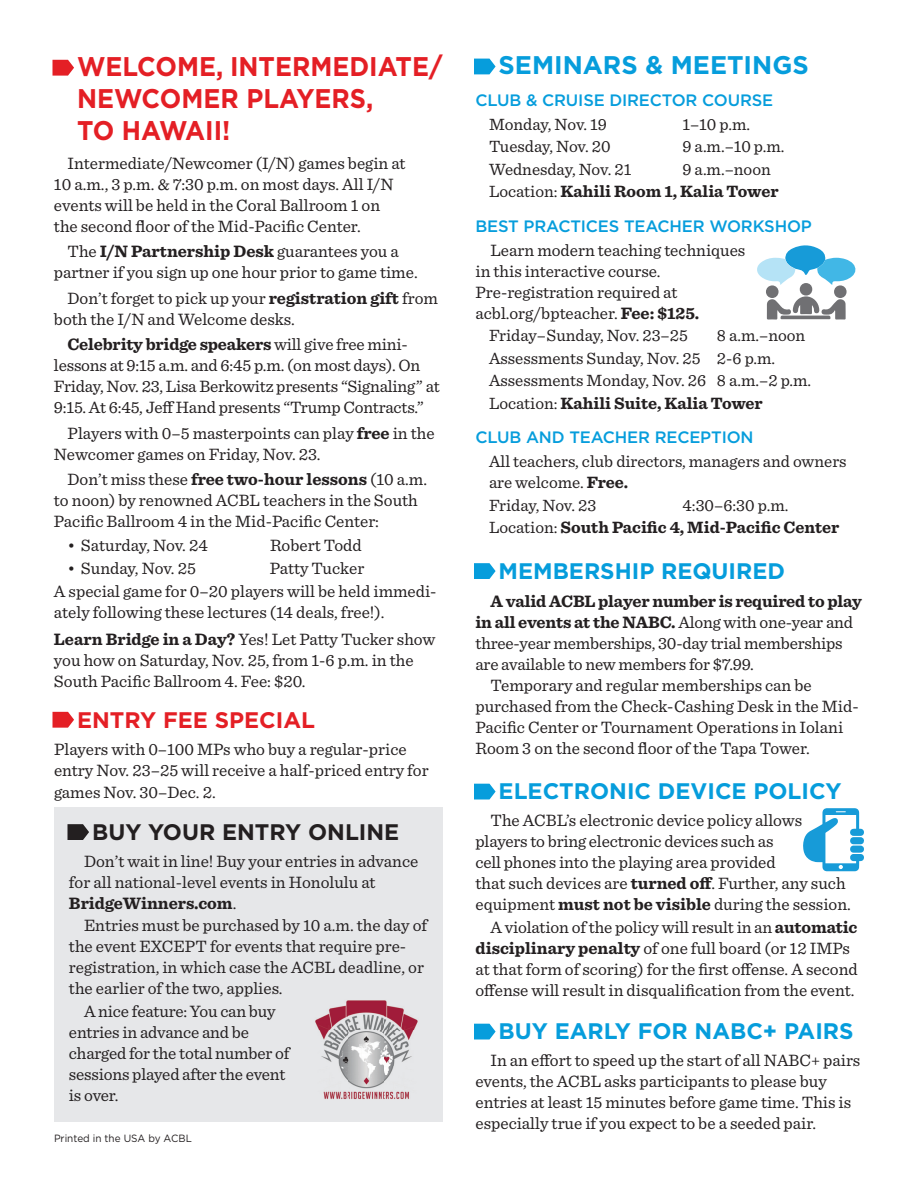
<style>
.page{position:relative;width:918px;height:1188px;background:#fff}
.page>*{position:absolute;margin:0;border:0;box-sizing:border-box;transform-origin:0 0}
.t1{font:700 27px/32.4px "Gotham";color:#e41f25;scale:.94 1}
.t2{font:700 25.5px "Gotham";color:#069ddc}
.t3{font:700 22.5px "Gotham";color:#069ddc}
.t4{font:700 22.5px "Gotham";color:#231f20}
.t5{font:700 22.5px "Gotham";color:#e41f25}
.t6{font:17.25px/21px "Sentinel";color:#231f20}
.t7{font:700 17.25px "Sentinel";letter-spacing:-.01em;color:#231f20}
.t8{font:17.1px/22.5px "Sentinel";color:#231f20}
.t9{font:700 17.1px/22.5px "Sentinel";color:#231f20}
.t10{font:500 16.5px "Gotham";letter-spacing:-.01em;color:#069ddc}
.t11{font:10.5px "Gotham";color:#231f20;scale:.95 1}
.s1{font-weight:700}
.s2{font-weight:400}
</style>
<div class="page">
<svg style="left:52px;top:60px;width:22px;height:16px"></svg>
<svg style="left:52px;top:712px;width:22px;height:16px"></svg>
<svg style="left:474px;top:59px;width:22px;height:15px"></svg>
<svg style="left:757px;top:245px;width:98px;height:40px"></svg>
<svg style="left:767px;top:296px;width:79px;height:24px"></svg>
<div style="left:766px;top:285px;width:13px;height:13px;background:#707073;border-radius:50%"></div>
<div style="left:834px;top:285px;width:13px;height:13px;background:#707073;border-radius:50%"></div>
<div style="left:800px;top:283px;width:12px;height:13px;background:#707073;border-radius:50%"></div>
<div style="left:54px;top:807px;width:388px;height:315px;background:#e6e7e9"></div>
<svg style="left:68px;top:824px;width:21px;height:16px"></svg>
<img style="left:315px;top:1000px;width:103px;height:99px">
<svg style="left:474px;top:784px;width:22px;height:16px"></svg>
<svg style="left:803px;top:808px;width:61px;height:63px"></svg>
<svg style="left:474px;top:1024px;width:22px;height:16px"></svg>
<svg style="left:474px;top:563px;width:22px;height:16px"></svg>
<h1 class="t1" style="left:77px;top:50px;width:390px">WELCOME, INTERMEDIATE/<br>NEWCOMER PLAYERS,<br>TO HAWAII!</h1>
<p class="t6" style="left:54px;top:152px;width:353px;text-indent:14px">Intermediate/Newcomer (I/N) games begin at 10 a.m., 3 p.m. &amp; 7:30 p.m. on most days. All I/N events will be held in the Coral Ballroom 1 on the second floor of the Mid-Pacific Center.</p>
<p class="t6" style="left:54px;top:240px;width:365px;text-align:center">The <span class="s1">I/N Partnership Desk</span> guarantees you a partner if you sign up one hour prior to game time.</p>
<p class="t6" style="left:54px;top:287px;width:385px;text-indent:14px">Don’t forget to pick up your <span class="s1">registration gift</span> from both the I/N and Welcome desks.</p>
<p class="t6" style="left:54px;top:333px;width:387px;text-indent:14px"><span class="s1">Celebrity bridge speakers</span> will give free mini&shy;lessons at 9:15 a.m. and 6:45 p.m. (on most days). On Friday, Nov. 23, Lisa Berkowitz presents “Signaling” at 9:15. At 6:45, Jeff Hand presents “Trump Contracts.”</p>
<p class="t6" style="left:54px;top:421px;width:382px;text-indent:14px">Players with 0–5 masterpoints can play <span class="s1">free</span> in the<br>Newcomer games on Friday, Nov. 23.</p>
<p class="t6" style="left:54px;top:468px;width:375px;text-indent:14px">Don’t miss these <span class="s1">free two-hour lessons</span> (10 a.m. to noon) by renowned ACBL teachers in the South<br>Pacific Ballroom 4 in the Mid-Pacific Center:</p>
<p class="t6" style="left:68px;top:533px;width:142px">• Saturday, Nov. 24</p>
<p class="t6" style="left:270px;top:533px;width:93px">Robert Todd</p>
<p class="t6" style="left:68px;top:556px;width:130px">• Sunday, Nov. 25</p>
<p class="t6" style="left:54px;top:555px;width:384px;line-height:23.2px;text-indent:216px">Patty Tucker<br>A special game for 0–20 players will be held immedi-</p>
<p class="t6" style="left:54px;top:598px;width:383px;line-height:27px">ately following these lectures (14 deals, free!).<br><span class="s1">Learn Bridge in a Day?</span> Yes! Let Patty Tucker show</p>
<p class="t6" style="left:54px;top:649px;width:361px">you how on Saturday, Nov. 25, from 1-6 p.m. in the<br>South Pacific Ballroom 4. Fee: $20.</p>
<h3 class="t5" style="left:77px;top:705px;width:240px">ENTRY FEE SPECIAL</h3>
<p class="t6" style="left:54px;top:737px;width:376px;line-height:21.8px">Players with 0–100 MPs who buy a regular-price entry Nov. 23–25 will receive a half-priced entry for games Nov. 30–Dec. 2.</p>
<h3 class="t4" style="left:92px;top:817px;width:309px">BUY YOUR ENTRY ONLINE</h3>
<p class="t6" style="left:69px;top:850px;width:351px;text-indent:15px">Don’t wait in line! Buy your entries in advance for all national-level events in Honolulu at<br><span class="s1">BridgeWinners.com</span>.</p>
<p class="t6" style="left:84px;top:914px;width:345px">Entries must be purchased by 10 a.m. the day of</p>
<p class="t6" style="left:69px;top:935px;width:339px">the event EXCEPT for events that require pre-</p>
<p class="t6" style="left:69px;top:956px;width:357px">registration, in which case the ACBL deadline, or</p>
<p class="t6" style="left:69px;top:977px;width:215px">the earlier of the two, applies.</p>
<p class="t6" style="left:84px;top:1000px;width:193px">A nice feature: You can buy</p>
<p class="t6" style="left:69px;top:1021px;width:181px">entries in advance and be</p>
<p class="t6" style="left:69px;top:1042px;width:222px">charged for the total number of</p>
<p class="t6" style="left:69px;top:1063px;width:218px">sessions played after the event</p>
<p class="t6" style="left:69px;top:1084px;width:51px">is over.</p>
<p class="t11" style="left:54px;top:1132px;width:147px">Printed in the USA by ACBL</p>
<h2 class="t2" style="left:499px;top:48px;width:312px">SEMINARS &amp; MEETINGS</h2>
<p class="t10" style="left:476px;top:89px;width:299px">CLUB &amp; CRUISE DIRECTOR COURSE</p>
<p class="t8" style="left:489px;top:112px;width:119px">Monday, Nov. 19</p>
<p class="t8" style="left:683px;top:112px;width:69px">1–10 p.m.</p>
<p class="t8" style="left:489px;top:134px;width:123px">Tuesday, Nov. 20</p>
<p class="t8" style="left:683px;top:134px;width:104px">9 a.m.–10 p.m.</p>
<p class="t8" style="left:489px;top:157px;width:144px">Wednesday, Nov. 21</p>
<p class="t9" style="left:489px;top:157px;width:291px;text-indent:194px"><span class="s2">9 a.m.–noon<br>Location:</span> Kahili Room 1, Kalia Tower</p>
<p class="t10" style="left:476px;top:215px;width:338px">BEST PRACTICES TEACHER WORKSHOP</p>
<p class="t6" style="left:475px;top:239px;width:271px;text-indent:15px">Learn modern teaching techniques in this interactive course.<br>Pre-registration required at acbl.org/bpteacher. <span class="s1">Fee: $125.</span></p>
<p class="t8" style="left:489px;top:323px;width:200px">Friday–Sunday, Nov. 23–25</p>
<p class="t8" style="left:489px;top:323px;width:324px;text-indent:228px">8 a.m.–noon<br>Assessments Sunday, Nov. 25 2-6 p.m.<br>Assessments Monday, Nov. 26 8 a.m.–2 p.m.<br>Location: <span class="s1">Kahili Suite, Kalia Tower</span></p>
<p class="t10" style="left:476px;top:427px;width:280px">CLUB AND TEACHER RECEPTION</p>
<p class="t8" style="left:489px;top:450px;width:359px;line-height:21.8px">All teachers, club directors, managers and owners are welcome. <span class="s1">Free.<br></span>Friday, Nov. 23</p>
<p class="t9" style="left:489px;top:493px;width:352px;text-indent:194px"><span class="s2">4:30–6:30 p.m.<br>Location:</span> South Pacific 4, Mid-Pacific Center</p>
<h3 class="t3" style="left:499px;top:556px;width:288px">MEMBERSHIP REQUIRED</h3>
<p class="t7" style="left:490px;top:588px;width:373px">A valid ACBL player number is required to play</p>
<p class="t7" style="left:475px;top:609px;width:379px">in all events at the NABC. <span class="s2">Along with one-year and</span></p>
<p class="t6" style="left:475px;top:632px;width:369px">three-year memberships, 30-day trial memberships</p>
<p class="t6" style="left:475px;top:653px;width:280px">are available to new members for $7.99.</p>
<p class="t6" style="left:490px;top:674px;width:323px">Temporary and regular memberships can be</p>
<p class="t6" style="left:475px;top:695px;width:385px">purchased from the Check-Cashing Desk in the Mid-</p>
<p class="t6" style="left:475px;top:716px;width:369px">Pacific Center or Tournament Operations in Iolani</p>
<p class="t6" style="left:475px;top:737px;width:336px">Room 3 on the second floor of the Tapa Tower.</p>
<h3 class="t3" style="left:499px;top:777px;width:345px">ELECTRONIC DEVICE POLICY</h3>
<p class="t6" style="left:490px;top:809px;width:313px">The ACBL’s electronic device policy allows</p>
<p class="t6" style="left:475px;top:830px;width:300px">players to bring electronic devices such as</p>
<p class="t6" style="left:475px;top:851px;width:302px">cell phones into the playing area provided</p>
<p class="t6" style="left:475px;top:872px;width:372px">that such devices are <span class="s1">turned off</span>. Further, any such</p>
<p class="t6" style="left:475px;top:893px;width:377px">equipment <span class="s1">must not be visible</span> during the session.</p>
<p class="t6" style="left:490px;top:916px;width:368px">A violation of the policy will result in an <span class="s1">automatic</span></p>
<p class="t6" style="left:475px;top:937px;width:376px"><span class="s1">disciplinary penalty</span> of one full board (or 12 IMPs</p>
<p class="t6" style="left:475px;top:958px;width:384px">at that form of scoring) for the first offense. A second</p>
<p class="t6" style="left:475px;top:979px;width:381px">offense will result in disqualification from the event.</p>
<h3 class="t3" style="left:499px;top:1017px;width:357px">BUY EARLY FOR NABC+ PAIRS</h3>
<p class="t6" style="left:475px;top:1049px;width:386px;text-indent:15px">In an effort to speed up the start of all NABC+ pairs events, the ACBL asks participants to please buy entries at least 15 minutes before game time. This is especially true if you expect to be a seeded pair.</p>
</div>
